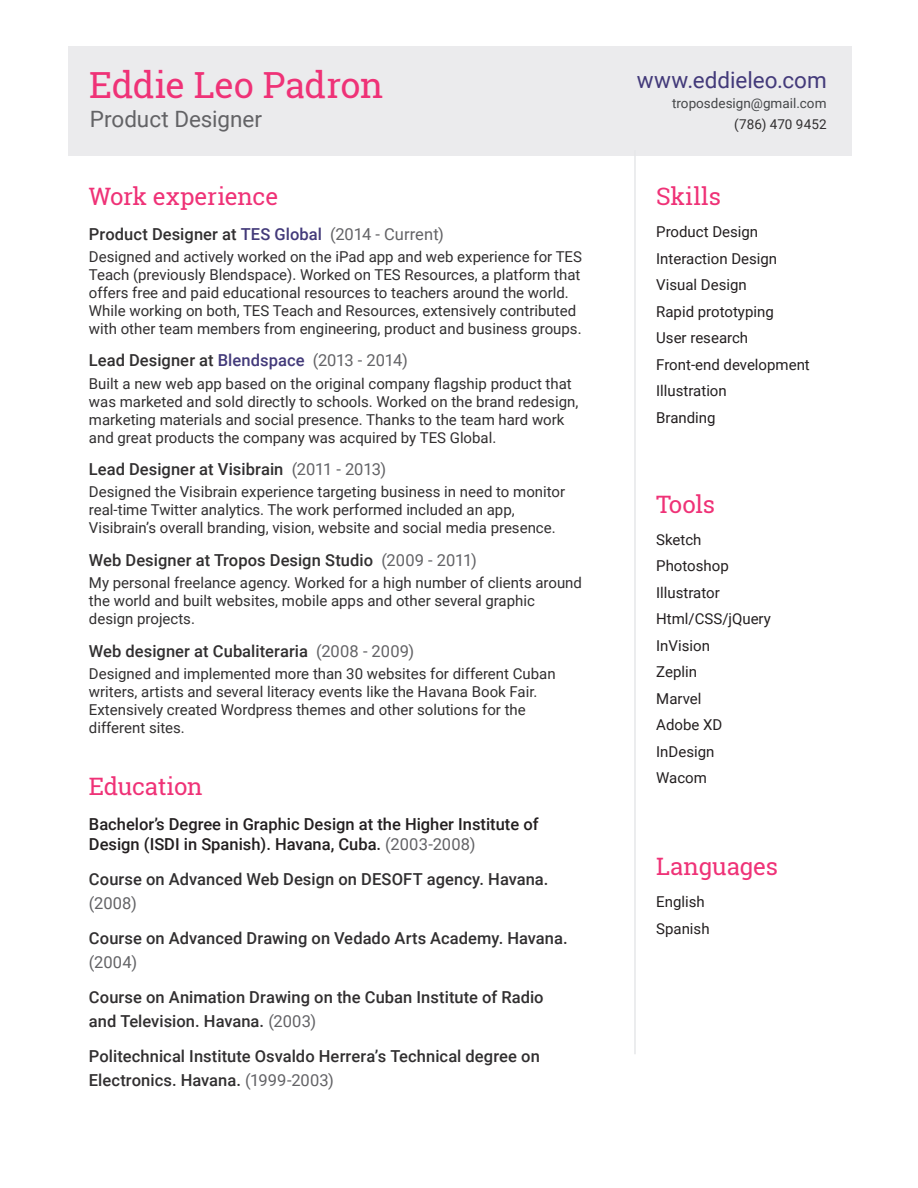
<style>
.page{position:relative;width:918px;height:1188px;background:#fff}
.page>*{position:absolute;margin:0;border:0;box-sizing:border-box;transform-origin:0 0}
.Heading{font:36px "Roboto Slab";letter-spacing:-.015em;color:#ef3277}
.Heading_2{font:24px "Roboto Slab";letter-spacing:-.01em;color:#ef3277}
.Heading_2-2{font:22.5px "Roboto";color:#433a7a}
.Heading_2-3{font:22.5px "Roboto";color:#636366}
.heading_3{font:500 16.5px/24px "Roboto";letter-spacing:.005em;color:#312f30}
.t1{font:500 16.5px/19.8px "Roboto";color:#231f20}
.Paragraph_Style_3{font:15px/18px "Roboto";color:#312f30}
.t2{font:15px "Roboto";color:#231f20}
.t3{font:13.5px "Roboto";color:#454749}
.Heading_2-4{font:13.5px "Roboto";letter-spacing:.005em;color:#312f30}
.s1{color:#433a7a}
.s2{font-weight:400;color:#636366}
</style>
<div class="page">
<div style="left:69px;top:47px;width:783px;height:109px;background:#e6e7e9"></div>
<hr style="left:634px;top:150px;width:2px;height:904px;background:#e6e7e9">
<p class="Heading" style="left:89px;top:60px;width:295px">Eddie Leo Padron</p>
<p class="Heading_2-3" style="left:90px;top:104px;width:174px">Product Designer</p>
<p class="Heading_2-2" style="left:637px;top:64px;width:192px">www.eddieleo.com</p>
<p class="Heading_2-4" style="left:734px;top:115px;width:94px">(786) 470 9452</p>
<p class="t3" style="left:672px;top:94px;width:156px">troposdesign@gmail.com</p>
<p class="Heading_2" style="left:89px;top:180px;width:191px">Work experience</p>
<p class="Heading_2" style="left:656px;top:180px;width:66px">Skills</p>
<p class="heading_3" style="left:89px;top:221px;width:357px">Product Designer at <span class="s1">TES Global</span> <span class="s2">(2014 - Current)</span></p>
<p class="Paragraph_Style_3" style="left:89px;top:247px;width:495px">Designed and actively worked on the iPad app and web experience for TES Teach (previously Blendspace). Worked on TES Resources, a platform that offers free and paid educational resources to teachers around the world.<br>While working on both, TES Teach and Resources, extensively contributed with other team members from engineering, product and business groups.</p>
<p class="heading_3" style="left:89px;top:348px;width:321px">Lead Designer at <span class="s1">Blendspace</span> <span class="s2">(2013 - 2014)</span></p>
<p class="Paragraph_Style_3" style="left:89px;top:374px;width:491px">Built a new web app based on the original company flagship product that was marketed and sold directly to schools. Worked on the brand redesign, marketing materials and social presence. Thanks to the team hard work and great products the company was acquired by TES Global.</p>
<p class="heading_3" style="left:89px;top:457px;width:299px">Lead Designer at Visibrain <span class="s2">(2011 - 2013)</span></p>
<p class="Paragraph_Style_3" style="left:89px;top:483px;width:478px">Designed the Visibrain experience targeting business in need to monitor real-time Twitter analytics. The work performed included an app,<br>Visibrain’s overall branding, vision, website and social media presence.</p>
<h4 class="heading_3" style="left:89px;top:547px;width:390px">Web Designer at Tropos Design Studio <span class="s2">(2009 - 2011)</span></h4>
<p class="Paragraph_Style_3" style="left:89px;top:573px;width:495px">My personal freelance agency. Worked for a high number of clients around the world and built websites, mobile apps and other several graphic design projects.</p>
<h4 class="heading_3" style="left:89px;top:638px;width:327px">Web designer at Cubaliteraria <span class="s2">(2008 - 2009)</span></h4>
<p class="Paragraph_Style_3" style="left:89px;top:664px;width:468px">Designed and implemented more than 30 websites for different Cuban writers, artists and several literacy events like the Havana Book Fair.<br>Extensively created Wordpress themes and other solutions for the different sites.</p>
<p class="Heading_2" style="left:89px;top:770px;width:115px">Education</p>
<h4 class="t1" style="left:89px;top:813px;width:451px">Bachelor’s Degree in Graphic Design at the Higher Institute of<br>Design (ISDI in Spanish). Havana, Cuba. <span class="s2">(2003-2008)</span></h4>
<h4 class="heading_3" style="left:89px;top:866px;width:461px">Course on Advanced Web Design on DESOFT agency. Havana. <span class="s2">(2008)</span></h4>
<h4 class="heading_3" style="left:89px;top:925px;width:480px">Course on Advanced Drawing on Vedado Arts Academy. Havana. <span class="s2">(2004)</span></h4>
<h4 class="heading_3" style="left:89px;top:984px;width:456px">Course on Animation Drawing on the Cuban Institute of Radio and Television. Havana. <span class="s2">(2003)</span></h4>
<h4 class="heading_3" style="left:89px;top:1043px;width:452px">Politechnical Institute Osvaldo Herrera’s Technical degree on<br>Electronics. Havana. <span class="s2">(1999-2003)</span></h4>
<p class="t2" style="left:656px;top:222px;width:104px">Product Design</p>
<p class="t2" style="left:656px;top:248px;width:122px">Interaction Design</p>
<p class="t2" style="left:656px;top:275px;width:92px">Visual Design</p>
<p class="t2" style="left:656px;top:301px;width:119px">Rapid prototyping</p>
<p class="t2" style="left:656px;top:328px;width:93px">User research</p>
<p class="t2" style="left:656px;top:354px;width:155px">Front-end development</p>
<p class="t2" style="left:656px;top:381px;width:72px">Illustration</p>
<p class="t2" style="left:656px;top:407px;width:61px">Branding</p>
<p class="Heading_2" style="left:656px;top:488px;width:60px">Tools</p>
<p class="t2" style="left:656px;top:529px;width:47px">Sketch</p>
<p class="t2" style="left:656px;top:555px;width:74px">Photoshop</p>
<p class="t2" style="left:656px;top:582px;width:65px">Illustrator</p>
<p class="t2" style="left:656px;top:608px;width:116px">Html/CSS/jQuery</p>
<p class="t2" style="left:656px;top:635px;width:55px">InVision</p>
<p class="t2" style="left:656px;top:661px;width:42px">Zeplin</p>
<p class="t2" style="left:656px;top:688px;width:47px">Marvel</p>
<p class="t2" style="left:656px;top:714px;width:68px">Adobe XD</p>
<p class="t2" style="left:656px;top:741px;width:60px">InDesign</p>
<p class="t2" style="left:656px;top:767px;width:52px">Wacom</p>
<p class="Heading_2" style="left:656px;top:850px;width:123px">Languages</p>
<p class="t2" style="left:656px;top:891px;width:50px">English</p>
<p class="t2" style="left:656px;top:918px;width:55px">Spanish</p>
</div>
